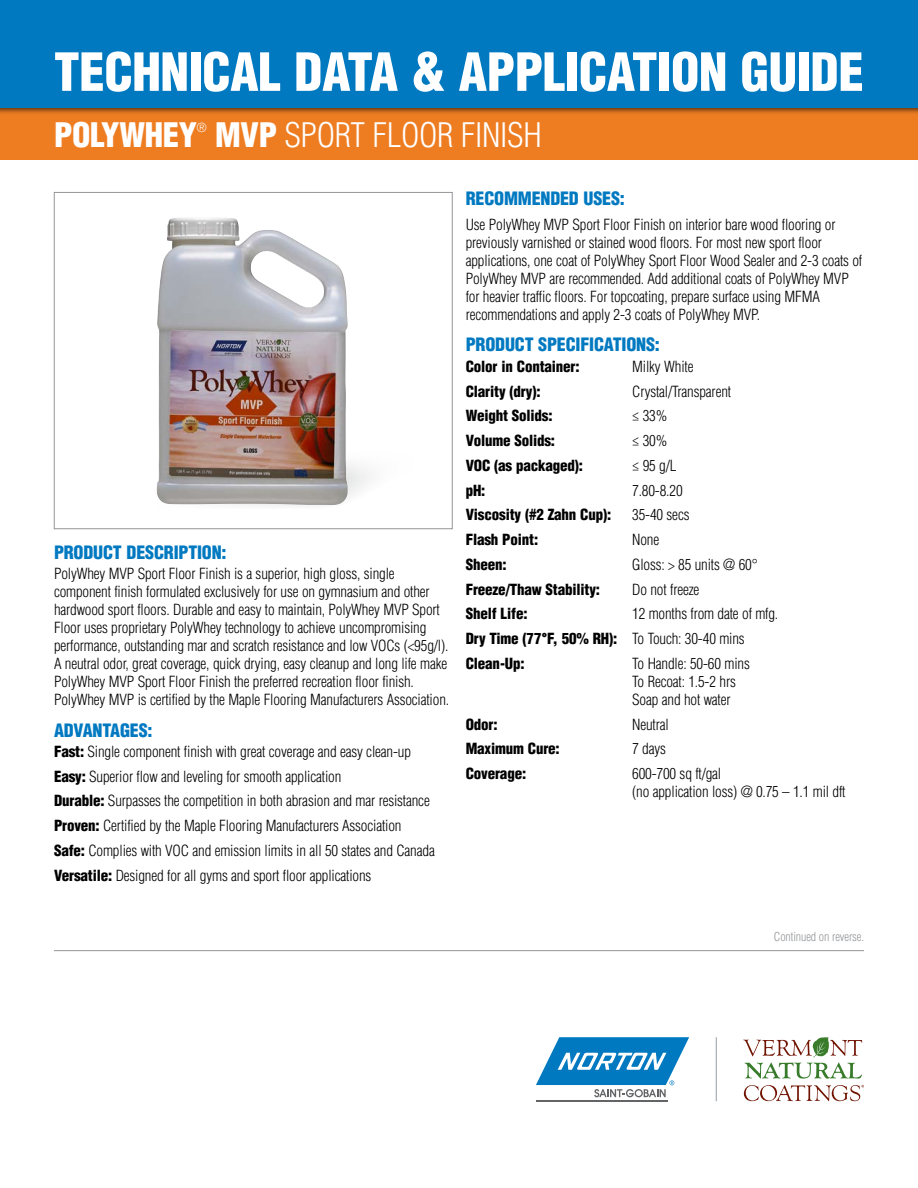
<style>
.page{position:relative;width:918px;height:1188px;background:#fff}
.page>*{position:absolute;margin:0;border:0;box-sizing:border-box;transform-origin:0 0}
.Header_-_Title_-_Pag{font:900 condensed 51.3px "Helvetica LT Std";letter-spacing:-.01em;color:#fff}
.Header_-_Title_-_Pag-2{font:300 condensed 33px "Helvetica LT Std";letter-spacing:-.01em;color:#fff}
.Header_-_Title_-_Pag-3{font:900 condensed 33px "Helvetica LT Std";letter-spacing:-.01em;color:#fff}
.Body_-_Subhead_-_300{font:900 condensed 18px "Helvetica LT Std";letter-spacing:-.01em;color:#0079c1}
.Body_-_10pt{font:900 condensed 18px "Helvetica LT Std";letter-spacing:-.01em;color:#0079c1}
.Body_-_10pt-2{font:300 condensed 15px/18px "Helvetica LT Std";letter-spacing:-.01em;color:#000}
.Body_-_10pt-3{font:900 condensed 15px "Helvetica LT Std";letter-spacing:-.01em;color:#000}
.Header_-_Title_-_Pag-4{font:300 condensed 12.3px "Helvetica LT Std";color:#fff}
.Body_-_10pt-4{font:300 condensed 12px "Helvetica LT Std";letter-spacing:-.01em;color:#939598}
.s1{font-weight:900}
.s2{font-weight:300}
</style>
<div class="page">
<svg style="left:743px;top:1037px;width:119px;height:42px"></svg>
<svg style="left:744px;top:1085px;width:120px;height:16px"></svg>
<div style="left:54px;top:192px;width:398px;height:337px;border:1px solid #939598"></div>
<svg style="left:255px;top:464px;width:116px;height:42px"></svg>
<img style="left:156px;top:218px;width:192px;height:287px">
<div style="left:0;top:107px;width:918px;height:53px;background:#ee7d22"></div>
<div style="left:0;top:0;width:918px;height:115px;background:#000;opacity:.7"></div>
<div style="left:0;top:0;width:918px;height:107px;background:#0079c1"></div>
<hr style="left:54px;top:950px;width:810px;height:1px;background:#939598">
<hr style="left:716px;top:1037px;width:1px;height:64px;background:#949ca1">
<hr style="left:536px;top:1100px;width:132px;height:1px;background:#636466">
<svg style="left:536px;top:1037px;width:153px;height:60px"></svg>
<hr style="left:0;top:0;width:918px;height:1px;background:#8dc63f">
<p class="Header_-_Title_-_Pag" style="left:54px;top:40px;width:812px">TECHNICAL DATA &amp; APPLICATION GUIDE</p>
<p class="Header_-_Title_-_Pag-3" style="left:54px;top:114px;width:145px">POLYWHEY</p>
<p class="Header_-_Title_-_Pag-4" style="left:197px;top:120px;width:11px">®</p>
<p class="Header_-_Title_-_Pag-2" style="left:215px;top:114px;width:328px"><span class="s1">MVP</span> SPORT FLOOR FINISH</p>
<p class="Body_-_Subhead_-_300" style="left:54px;top:541px;width:174px">PRODUCT DESCRIPTION:</p>
<p class="Body_-_10pt-2" style="left:54px;top:565px;width:397px">PolyWhey MVP Sport Floor Finish is a superior, high gloss, single component finish formulated exclusively for use on gymnasium and other hardwood sport floors. Durable and easy to maintain, PolyWhey MVP Sport Floor uses proprietary PolyWhey technology to achieve uncompromising performance, outstanding mar and scratch resistance and low VOCs (&lt;95g/l).<br>A neutral odor, great coverage, quick drying, easy cleanup and long life make PolyWhey MVP Sport Floor Finish the preferred recreation floor finish.<br>PolyWhey MVP is certified by the Maple Flooring Manufacturers Association.</p>
<p class="Body_-_Subhead_-_300" style="left:54px;top:719px;width:100px">ADVANTAGES:</p>
<p class="Body_-_10pt-2" style="left:54px;top:742px;width:359px"><span class="s1">Fast:</span> Single component finish with great coverage and easy clean-up</p>
<p class="Body_-_10pt-2" style="left:54px;top:767px;width:289px"><span class="s1">Easy:</span> Superior flow and leveling for smooth application</p>
<p class="Body_-_10pt-2" style="left:54px;top:792px;width:377px"><span class="s1">Durable:</span> Surpasses the competition in both abrasion and mar resistance</p>
<p class="Body_-_10pt-2" style="left:54px;top:817px;width:349px"><span class="s1">Proven:</span> Certified by the Maple Flooring Manufacturers Association</p>
<p class="Body_-_10pt-2" style="left:54px;top:841px;width:382px"><span class="s1">Safe:</span> Complies with VOC and emission limits in all 50 states and Canada</p>
<p class="Body_-_10pt-2" style="left:54px;top:866px;width:319px"><span class="s1">Versatile:</span> Designed for all gyms and sport floor applications</p>
<p class="Body_-_10pt" style="left:466px;top:187px;width:161px">RECOMMENDED USES:</p>
<p class="Body_-_10pt-2" style="left:466px;top:215px;width:398px">Use PolyWhey MVP Sport Floor Finish on interior bare wood flooring or previously varnished or stained wood floors. For most new sport floor applications, one coat of PolyWhey Sport Floor Wood Sealer and 2-3 coats of PolyWhey MVP are recommended. Add additional coats of PolyWhey MVP for heavier traffic floors. For topcoating, prepare surface using MFMA recommendations and apply 2-3 coats of PolyWhey MVP.</p>
<p class="Body_-_Subhead_-_300" style="left:466px;top:333px;width:196px">PRODUCT SPECIFICATIONS:</p>
<p class="Body_-_10pt-3" style="left:466px;top:357px;width:115px">Color in Container:</p>
<p class="Body_-_10pt-2" style="left:632px;top:357px;width:63px">Milky White</p>
<p class="Body_-_10pt-3" style="left:466px;top:382px;width:76px">Clarity (dry):</p>
<p class="Body_-_10pt-2" style="left:632px;top:382px;width:100px">Crystal/Transparent</p>
<p class="Body_-_10pt-3" style="left:466px;top:406px;width:88px">Weight Solids:</p>
<p class="Body_-_10pt-2" style="left:632px;top:407px;width:37px">≤ 33%</p>
<p class="Body_-_10pt-3" style="left:466px;top:431px;width:91px">Volume Solids:</p>
<p class="Body_-_10pt-2" style="left:632px;top:432px;width:37px">≤ 30%</p>
<p class="Body_-_10pt-3" style="left:466px;top:456px;width:119px">VOC (as packaged):</p>
<p class="Body_-_10pt-2" style="left:632px;top:456px;width:46px">≤ 95 g/L</p>
<p class="Body_-_10pt-3" style="left:466px;top:481px;width:21px">pH:</p>
<p class="Body_-_10pt-2" style="left:632px;top:481px;width:52px">7.80-8.20</p>
<p class="Body_-_10pt-3" style="left:466px;top:505px;width:147px">Viscosity (#2 Zahn Cup):</p>
<p class="Body_-_10pt-2" style="left:632px;top:506px;width:59px">35-40 secs</p>
<p class="Body_-_10pt-3" style="left:466px;top:530px;width:74px">Flash Point:</p>
<p class="Body_-_10pt-2" style="left:632px;top:531px;width:29px">None</p>
<p class="Body_-_10pt-3" style="left:466px;top:555px;width:42px">Sheen:</p>
<p class="Body_-_10pt-2" style="left:632px;top:555px;width:127px">Gloss: &gt; 85 units @ 60°</p>
<p class="Body_-_10pt-3" style="left:466px;top:580px;width:136px">Freeze/Thaw Stability:</p>
<p class="Body_-_10pt-2" style="left:632px;top:580px;width:69px">Do not freeze</p>
<p class="Body_-_10pt-3" style="left:466px;top:604px;width:63px">Shelf Life:</p>
<p class="Body_-_10pt-2" style="left:632px;top:605px;width:148px">12 months from date of mfg.</p>
<p class="Body_-_10pt-3" style="left:466px;top:629px;width:280px">Dry Time (77°F, 50% RH): <span class="s2">To Touch: 30-40 mins</span></p>
<p class="Body_-_10pt-3" style="left:466px;top:654px;width:60px">Clean-Up:</p>
<p class="Body_-_10pt-2" style="left:632px;top:654px;width:119px">To Handle: 50-60 mins<br>To Recoat: 1.5-2 hrs<br>Soap and hot water</p>
<p class="Body_-_10pt-3" style="left:466px;top:715px;width:33px">Odor:</p>
<p class="Body_-_10pt-2" style="left:632px;top:715px;width:38px">Neutral</p>
<p class="Body_-_10pt-3" style="left:466px;top:739px;width:95px">Maximum Cure:</p>
<p class="Body_-_10pt-2" style="left:632px;top:740px;width:35px">7 days</p>
<p class="Body_-_10pt-3" style="left:466px;top:764px;width:62px">Coverage:</p>
<p class="Body_-_10pt-2" style="left:632px;top:765px;width:215px">600-700 sq ft/gal<br>(no application loss) @ 0.75 – 1.1 mil dft</p>
<p class="Body_-_10pt-4" style="left:774px;top:929px;width:92px">Continued on reverse.</p>
</div>
